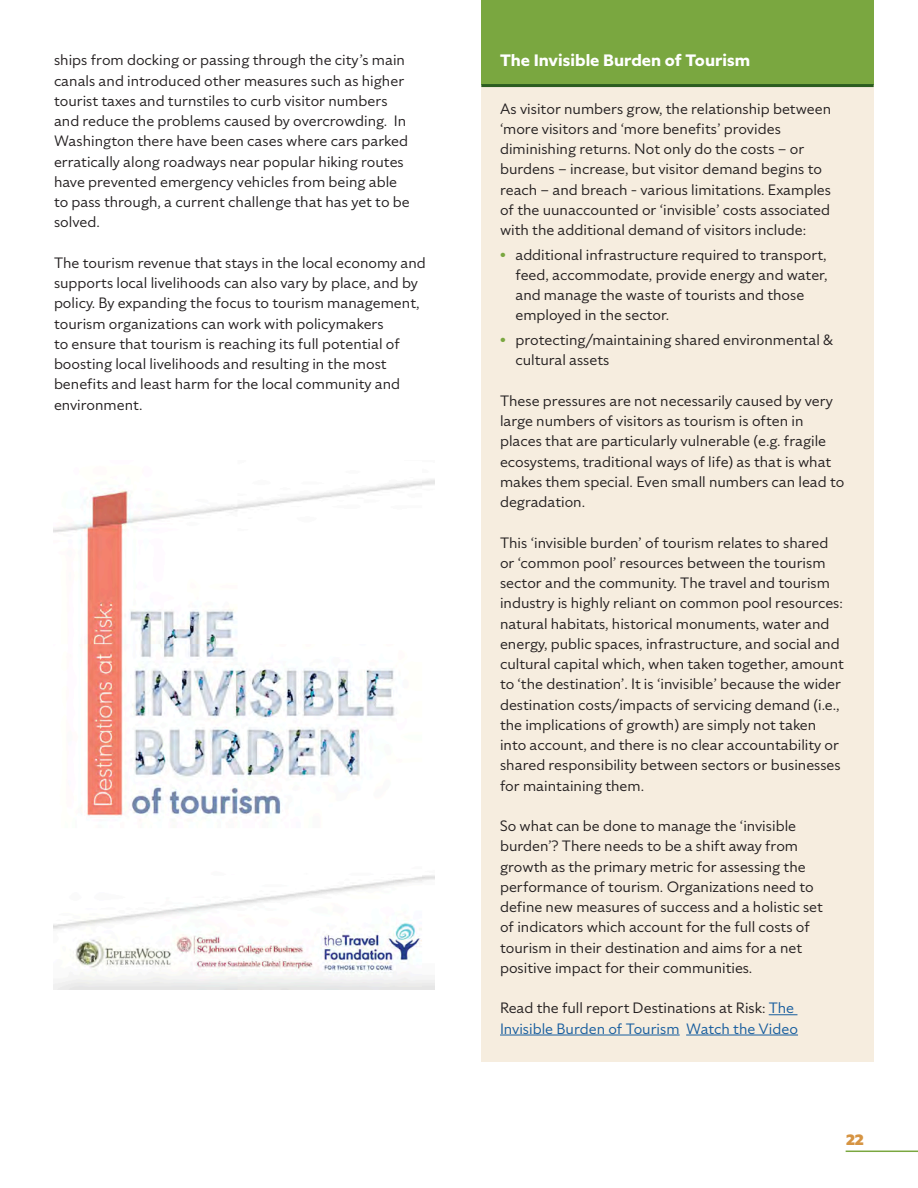
<style>
.page{position:relative;width:918px;height:1188px;background:#fff}
.page>*{position:absolute;margin:0;border:0;box-sizing:border-box;transform-origin:0 0}
.t1{font:700 16.5px "Specter";color:#fff}
.t2{font:15px/20.2px "Specter";color:#231f20}
.t3{font:15px/20.2px "Specter";color:#175d9e}
.t4{font:900 15px "Specter";color:#d69443}
.s1{font-weight:700;color:#7aa740}
.s2{color:#231f20}
</style>
<div class="page">
<hr style="left:846px;top:1151px;width:72px;height:1px;background:#7aa740">
<div style="left:481px;top:0;width:393px;height:1062px;background:#f6eddf"></div>
<div style="left:482px;top:0;width:392px;height:84px;background:#7aa740"></div>
<hr style="left:481px;top:84px;width:393px;height:3px;background:#2b5c20">
<svg style="left:769px;top:1014px;width:28px;height:1px"></svg>
<hr style="left:500px;top:1035px;width:180px;height:1px;background:#175d9e">
<hr style="left:686px;top:1035px;width:112px;height:1px;background:#175d9e">
<img style="left:54px;top:479px;width:381px;height:510px">
<p class="t2" style="left:54px;top:50px;width:357px">ships from docking or passing through the city’s main canals and introduced other measures such as higher tourist taxes and turnstiles to curb visitor numbers and reduce the problems caused by overcrowding. In Washington there have been cases where cars parked erratically along roadways near popular hiking routes have prevented emergency vehicles from being able to pass through, a current challenge that has yet to be solved.</p>
<p class="t2" style="left:54px;top:252px;width:373px">The tourism revenue that stays in the local economy and supports local livelihoods can also vary by place, and by policy. By expanding the focus to tourism management, tourism organizations can work with policymakers<br>to ensure that tourism is reaching its full potential of boosting local livelihoods and resulting in the most benefits and least harm for the local community and environment.</p>
<p class="t1" style="left:500px;top:50px;width:252px">The Invisible Burden of Tourism</p>
<p class="t2" style="left:500px;top:98px;width:333px">As visitor numbers grow, the relationship between ‘more visitors and ‘more benefits’ provides diminishing returns. Not only do the costs – or burdens – increase, but visitor demand begins to reach – and breach - various limitations. Examples of the uunaccounted or ‘invisible’ costs associated with the additional demand of visitors include:</p>
<p class="t2" style="left:515px;top:244px;width:314px;text-indent:-15px"><span class="s1">•</span> additional infrastructure required to transport, feed, accommodate, provide energy and water, and manage the waste of tourists and those employed in the sector.</p>
<p class="t2" style="left:515px;top:329px;width:319px;text-indent:-15px"><span class="s1">•</span> protecting/maintaining shared environmental &amp; cultural assets</p>
<p class="t2" style="left:500px;top:390px;width:346px">These pressures are not necessarily caused by very large numbers of visitors as tourism is often in places that are particularly vulnerable (e.g. fragile ecosystems, traditional ways of life) as that is what makes them special. Even small numbers can lead to degradation.</p>
<p class="t2" style="left:500px;top:532px;width:345px">This ‘invisible burden’ of tourism relates to shared or ‘common pool’ resources between the tourism sector and the community. The travel and tourism industry is highly reliant on common pool resources: natural habitats, historical monuments, water and energy, public spaces, infrastructure, and social and cultural capital which, when taken together, amount to ‘the destination’. It is ‘invisible’ because the wider destination costs/impacts of servicing demand (i.e., the implications of growth) are simply not taken into account, and there is no clear accountability or shared responsibility between sectors or businesses for maintaining them.</p>
<p class="t2" style="left:500px;top:815px;width:324px">So what can be done to manage the ‘invisible burden’? There needs to be a shift away from growth as the primary metric for assessing the performance of tourism. Organizations need to define new measures of success and a holistic set of indicators which account for the full costs of tourism in their destination and aims for a net positive impact for their communities.</p>
<p class="t3" style="left:500px;top:998px;width:300px"><span class="s2">Read the full report Destinations at Risk:</span> The<br>Invisible Burden of Tourism Watch the Video</p>
<p class="t4" style="left:846px;top:1130px;width:19px">22</p>
</div>
